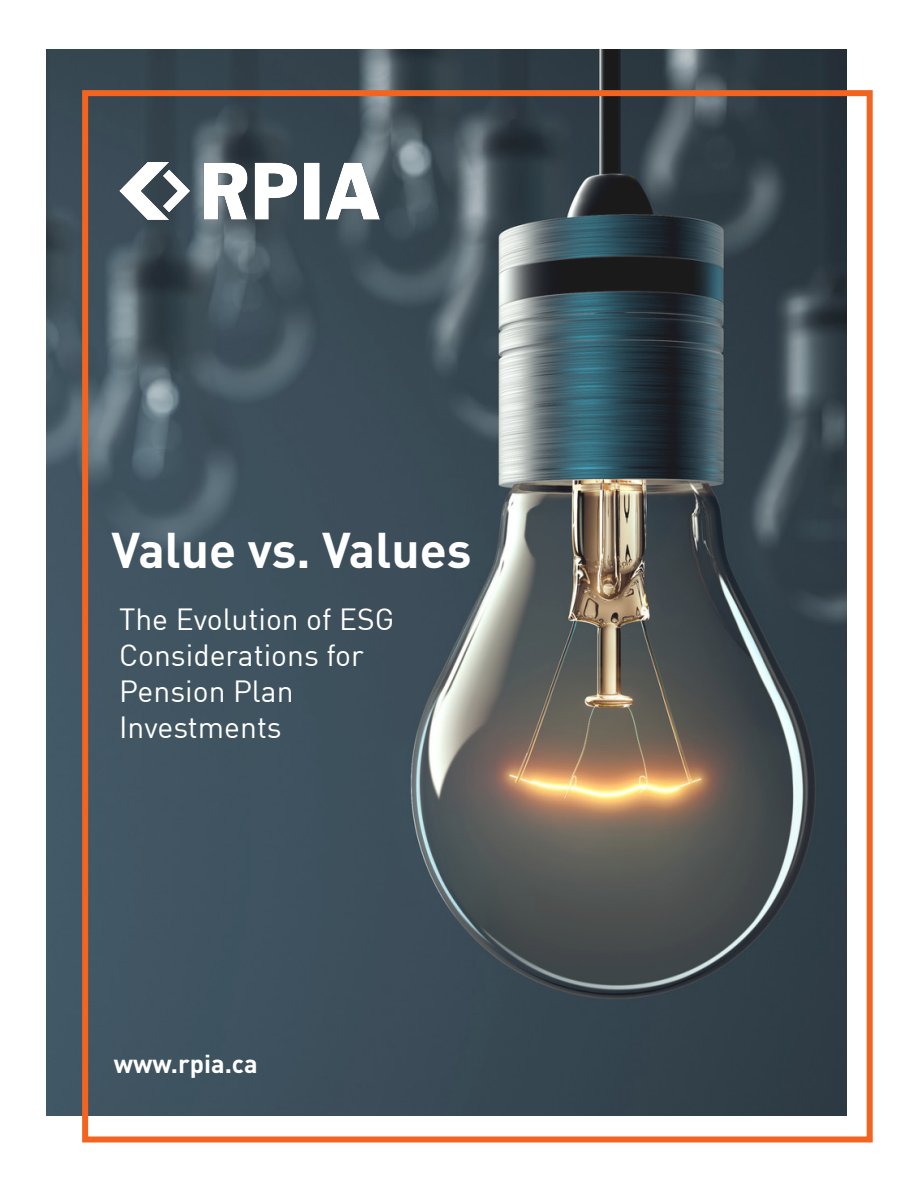
<style>
.page{position:relative;width:918px;height:1188px;background:#fff}
.page>*{position:absolute;margin:0;border:0;box-sizing:border-box;transform-origin:0 0}
.TOC_Body{font:700 49.5px "DIN";color:#fff}
.TOC_Body-2{font:30px "DIN";color:#fff}
.TOC_Body-3{font:700 25.5px "DIN";color:#fff}
</style>
<div class="page">
<img style="left:47px;top:50px;width:799px;height:1066px">
<div style="left:82px;top:90px;width:791px;height:1053px;border:6px solid #f36421"></div>
<img style="left:119px;top:163px;width:261px;height:57px">
<p class="TOC_Body" style="left:112px;top:518px;width:362px">Value vs. Values</p>
<p class="TOC_Body-2" style="left:119px;top:600px;width:277px">The Evolution of ESG</p>
<p class="TOC_Body-2" style="left:119px;top:636px;width:246px">Considerations for</p>
<p class="TOC_Body-2" style="left:119px;top:672px;width:176px">Pension Plan</p>
<p class="TOC_Body-2" style="left:119px;top:708px;width:164px">Investments</p>
<p class="TOC_Body-3" style="left:114px;top:1047px;width:145px">www.rpia.ca</p>
</div>
